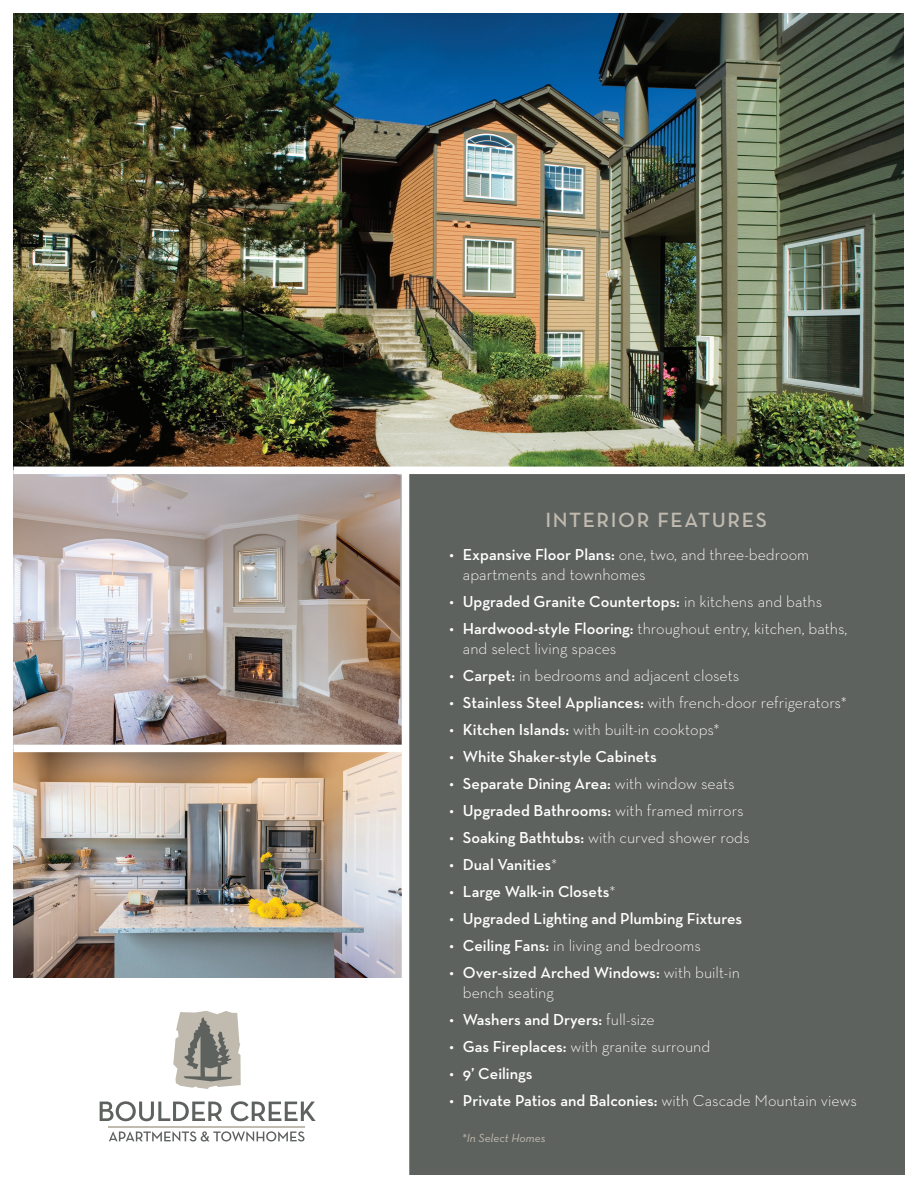
<style>
.page{position:relative;width:918px;height:1188px;background:#fff}
.page>*{position:absolute;margin:0;border:0;box-sizing:border-box;transform-origin:0 0}
.t1{font:600 21px "Neutraface Text";letter-spacing:.075em;color:#c0baaf}
.t2{font:300 16.2px/19.5px "Neutraface Text";color:#fff}
.t3{font:600 16.2px/19.5px "Neutraface Text";color:#fff}
.t4{font:italic 12px "Neutraface Text";letter-spacing:-.005em;color:#c0baaf}
.s1{font-weight:600}
.s2{font-weight:300}
</style>
<div class="page">
<img style="left:14px;top:752px;width:388px;height:225px">
<img style="left:14px;top:14px;width:889px;height:453px">
<img style="left:14px;top:474px;width:388px;height:271px">
<div style="left:406px;top:470px;width:498px;height:704px;background:#5e625f"></div>
<div style="left:402px;top:470px;width:7px;height:712px;background:#fff"></div>
<div style="left:14px;top:467px;width:896px;height:7px;background:#fff"></div>
<hr style="left:108px;top:1126px;width:197px;height:1px;background:#c0baaf">
<svg style="left:173px;top:1011px;width:68px;height:78px;background:#adaba3"></svg>
<svg style="left:100px;top:1101px;width:122px;height:20px"></svg>
<svg style="left:231px;top:1101px;width:85px;height:20px"></svg>
<svg style="left:109px;top:1131px;width:196px;height:11px"></svg>
<p class="t1" style="left:545px;top:507px;width:223px">INTERIOR FEATURES</p>
<p class="t2" style="left:463px;top:545px;width:348px;text-indent:-14px"><span class="s1">• Expansive Floor Plans:</span> one, two, and three-bedroom apartments and townhomes</p>
<p class="t3" style="left:449px;top:592px;width:374px">• Upgraded Granite Countertops: <span class="s2">in kitchens and baths</span></p>
<p class="t2" style="left:463px;top:619px;width:386px;text-indent:-14px"><span class="s1">• Hardwood-style Flooring:</span> throughout entry, kitchen, baths, and select living spaces</p>
<p class="t2" style="left:449px;top:665px;width:291px"><span class="s1">• Carpet:</span> in bedrooms and adjacent closets</p>
<p class="t2" style="left:449px;top:692px;width:399px"><span class="s1">• Stainless Steel Appliances:</span> with french-door refrigerators*</p>
<p class="t2" style="left:449px;top:719px;width:272px"><span class="s1">• Kitchen Islands:</span> with built-in cooktops*</p>
<p class="t3" style="left:449px;top:746px;width:209px">• White Shaker-style Cabinets</p>
<p class="t3" style="left:449px;top:773px;width:287px">• Separate Dining Area: <span class="s2">with window seats</span></p>
<p class="t3" style="left:449px;top:801px;width:296px">• Upgraded Bathrooms: <span class="s2">with framed mirrors</span></p>
<p class="t2" style="left:449px;top:827px;width:302px"><span class="s1">• Soaking Bathtubs:</span> with curved shower rods</p>
<p class="t3" style="left:449px;top:855px;width:109px">• Dual Vanities<span class="s2">*</span></p>
<p class="t3" style="left:449px;top:882px;width:168px">• Large Walk-in Closets<span class="s2">*</span></p>
<p class="t3" style="left:449px;top:909px;width:294px">• Upgraded Lighting and Plumbing Fixtures</p>
<p class="t2" style="left:449px;top:936px;width:253px"><span class="s1">• Ceiling Fans:</span> in living and bedrooms</p>
<p class="t3" style="left:463px;top:963px;width:279px;text-indent:-14px">• Over-sized Arched Windows: <span class="s2">with built-in bench seating</span></p>
<p class="t3" style="left:449px;top:1009px;width:207px">• Washers and Dryers: <span class="s2">full-size</span></p>
<p class="t2" style="left:449px;top:1036px;width:262px"><span class="s1">• Gas Fireplaces:</span> with granite surround</p>
<p class="t3" style="left:449px;top:1064px;width:85px">• 9’ Ceilings</p>
<p class="t3" style="left:449px;top:1091px;width:409px">• Private Patios and Balconies: <span class="s2">with Cascade Mountain views</span></p>
<p class="t4" style="left:462px;top:1130px;width:85px">*In Select Homes</p>
</div>
